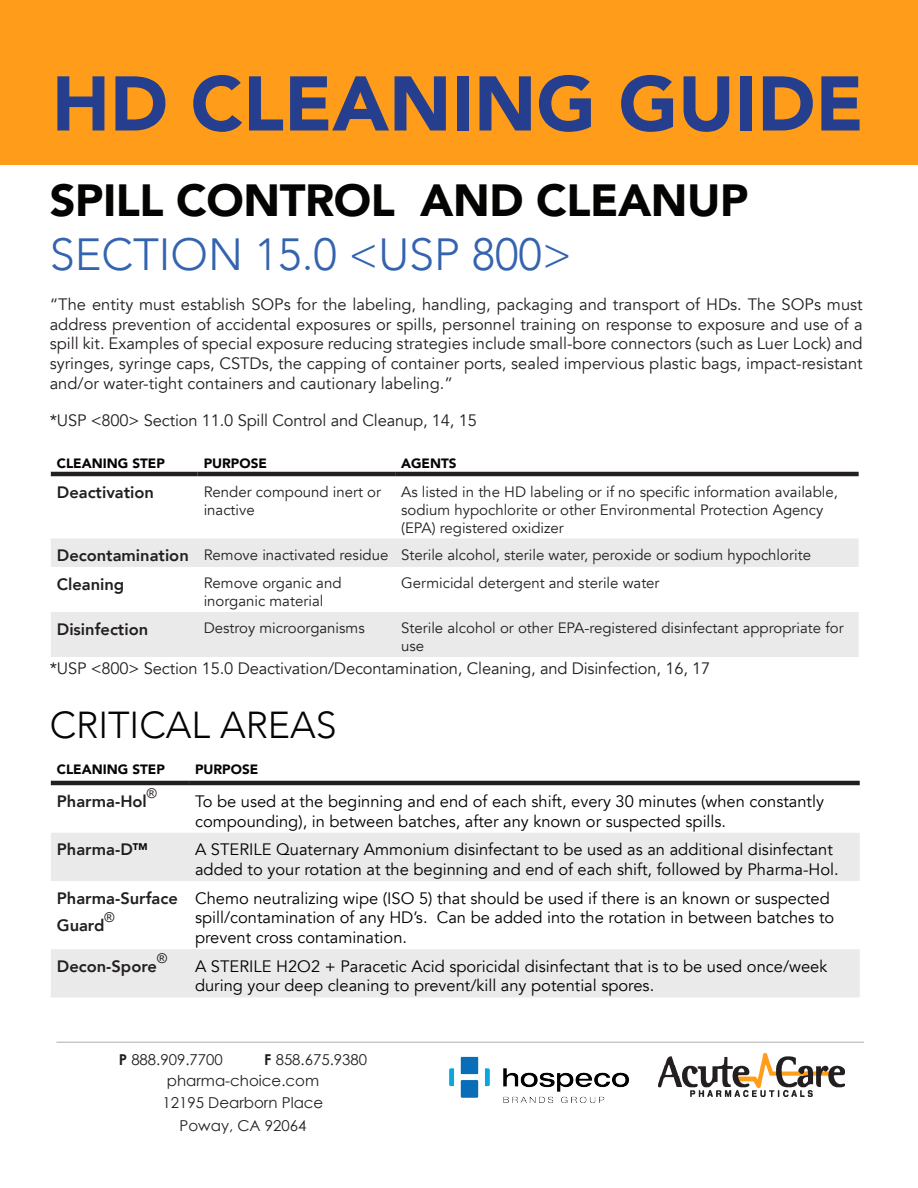
<style>
.page{position:relative;width:918px;height:1188px;background:#fff}
.page>*{position:absolute;margin:0;border:0;box-sizing:border-box;transform-origin:0 0}
.t1{font:900 76.5px "Avenir";color:#253f8e}
.Heading_left_page{font:900 45px "Avenir";letter-spacing:-.01em;color:#040503}
.t2{font:300 45px "Avenir";color:#3463af}
.Medium_Title_page_wh{font:300 37.5px "Avenir";color:#040503}
.t3{font:16.5px/19.8px "Avenir";color:#000}
.Heading_left_page-2{font:16.5px/19.8px "Avenir";letter-spacing:-.01em;color:#231f20;text-align:justify}
.Text_Gray_8_5pt{font:800 16.5px/27px "Avenir";color:#231f20}
.Text_Gray_8_5pt-2{font:15px/18px "Avenir";color:#231f20}
.t4{font:15px/22.5px "Century Gothic";color:#231f20;text-align:center}
.Medium_Title_page_wh-2{font:900 13.5px "Avenir";color:#040503}
.Text_Gray_8_5pt-3{font:13.5px "Arial";color:#231f20}
.s1{font-weight:700}
</style>
<div class="page">
<div style="left:0;top:0;width:918px;height:165px;background:#ff9d1b"></div>
<svg style="left:51px;top:538px;width:808px;height:119px;fill:#eaeaea"></svg>
<hr style="left:51px;top:472px;width:147px;height:4px;background:#231f20">
<hr style="left:198px;top:472px;width:197px;height:4px;background:#231f20">
<hr style="left:395px;top:472px;width:464px;height:4px;background:#231f20">
<svg style="left:51px;top:833px;width:809px;height:164px;fill:#eaeaea"></svg>
<hr style="left:51px;top:781px;width:138px;height:4px;background:#231f20">
<hr style="left:189px;top:781px;width:671px;height:4px;background:#231f20">
<img style="left:449px;top:1056px;width:180px;height:47px">
<hr style="left:56px;top:1042px;width:808px;height:1px;background:#231f20">
<img style="left:658px;top:1054px;width:187px;height:42px">
<p class="t1" style="left:52px;top:38px;width:813px">HD CLEANING GUIDE</p>
<p class="Heading_left_page" style="left:50px;top:162px;width:700px">SPILL CONTROL AND CLEANUP</p>
<p class="t2" style="left:50px;top:228px;width:524px">SECTION 15.0 &lt;USP 800&gt;</p>
<p class="Heading_left_page-2" style="left:50px;top:294px;width:814px">“The entity must establish SOPs for the labeling, handling, packaging and transport of HDs. The SOPs must address prevention of accidental exposures or spills, personnel training on response to exposure and use of a spill kit. Examples of special exposure reducing strategies include small-bore connectors (such as Luer Lock) and syringes, syringe caps, CSTDs, the capping of container ports, sealed impervious plastic bags, impact-resistant and/or water-tight containers and cautionary labeling.”</p>
<p class="Heading_left_page-2" style="left:50px;top:411px;width:429px">*USP &lt;800&gt; Section 11.0 Spill Control and Cleanup, 14, 15</p>
<p class="Medium_Title_page_wh-2" style="left:57px;top:452px;width:110px">CLEANING STEP</p>
<p class="Medium_Title_page_wh-2" style="left:204px;top:452px;width:65px">PURPOSE</p>
<p class="Medium_Title_page_wh-2" style="left:401px;top:452px;width:57px">AGENTS</p>
<p class="Text_Gray_8_5pt" style="left:57px;top:479px;width:99px">Deactivation</p>
<p class="Text_Gray_8_5pt-2" style="left:204px;top:483px;width:179px">Render compound inert or inactive</p>
<p class="Text_Gray_8_5pt-2" style="left:401px;top:483px;width:438px">As listed in the HD labeling or if no specific information available,</p>
<p class="Text_Gray_8_5pt-2" style="left:401px;top:501px;width:424px">sodium hypochlorite or other Environmental Protection Agency (EPA) registered oxidizer</p>
<p class="Text_Gray_8_5pt" style="left:57px;top:542px;width:133px">Decontamination</p>
<p class="Text_Gray_8_5pt-2" style="left:204px;top:546px;width:186px">Remove inactivated residue</p>
<p class="Text_Gray_8_5pt-2" style="left:401px;top:546px;width:411px">Sterile alcohol, sterile water, peroxide or sodium hypochlorite</p>
<p class="Text_Gray_8_5pt" style="left:57px;top:570px;width:69px">Cleaning</p>
<p class="Text_Gray_8_5pt-2" style="left:204px;top:574px;width:139px">Remove organic and</p>
<p class="Text_Gray_8_5pt-2" style="left:204px;top:592px;width:121px">inorganic material</p>
<p class="Text_Gray_8_5pt-2" style="left:401px;top:574px;width:260px">Germicidal detergent and sterile water</p>
<p class="Text_Gray_8_5pt" style="left:57px;top:615px;width:93px">Disinfection</p>
<p class="Text_Gray_8_5pt-2" style="left:204px;top:619px;width:163px">Destroy microorganisms</p>
<p class="Text_Gray_8_5pt-2" style="left:401px;top:619px;width:444px">Sterile alcohol or other EPA-registered disinfectant appropriate for use</p>
<p class="Heading_left_page-2" style="left:50px;top:658px;width:662px">*USP &lt;800&gt; Section 15.0 Deactivation/Decontamination, Cleaning, and Disinfection, 16, 17</p>
<p class="Medium_Title_page_wh" style="left:50px;top:703px;width:288px">CRITICAL AREAS</p>
<p class="Medium_Title_page_wh-2" style="left:57px;top:758px;width:110px">CLEANING STEP</p>
<p class="Medium_Title_page_wh-2" style="left:195px;top:758px;width:65px">PURPOSE</p>
<p class="Text_Gray_8_5pt" style="left:57px;top:788px;width:92px">Pharma-Hol</p>
<p class="Text_Gray_8_5pt-3" style="left:147px;top:784px;width:11px">®</p>
<p class="t3" style="left:195px;top:792px;width:630px">To be used at the beginning and end of each shift, every 30 minutes (when constantly compounding), in between batches, after any known or suspected spills.</p>
<p class="Text_Gray_8_5pt" style="left:57px;top:836px;width:92px">Pharma-D<sup>TM</sup></p>
<p class="t3" style="left:195px;top:840px;width:645px">A STERILE Quaternary Ammonium disinfectant to be used as an additional disinfectant added to your rotation at the beginning and end of each shift, followed by Pharma-Hol.</p>
<p class="Text_Gray_8_5pt" style="left:57px;top:884px;width:122px">Pharma-Surface<br>Guard</p>
<p class="t3" style="left:195px;top:888px;width:641px">Chemo neutralizing wipe (ISO 5) that should be used if there is an known or suspected spill/contamination of any HD’s. Can be added into the rotation in between batches to prevent cross contamination.</p>
<p class="Text_Gray_8_5pt-3" style="left:105px;top:908px;width:11px">®</p>
<p class="Text_Gray_8_5pt-3" style="left:157px;top:949px;width:11px">®</p>
<p class="Text_Gray_8_5pt" style="left:57px;top:952px;width:102px">Decon-Spore</p>
<p class="t3" style="left:195px;top:956px;width:634px">A STERILE H2O2 + Paracetic Acid sporicidal disinfectant that is to be used once/week during your deep cleaning to prevent/kill any potential spores.</p>
<p class="t4" style="left:119px;top:1048px;width:105px"><span class="s1">P</span> 888.909.7700</p>
<p class="t4" style="left:264px;top:1048px;width:104px"><span class="s1">F</span> 858.675.9380</p>
<p class="t4" style="left:167px;top:1069px;width:154px">pharma-choice.com</p>
<p class="t4" style="left:163px;top:1092px;width:162px">12195 Dearborn Place<br>Poway, CA 92064</p>
</div>
